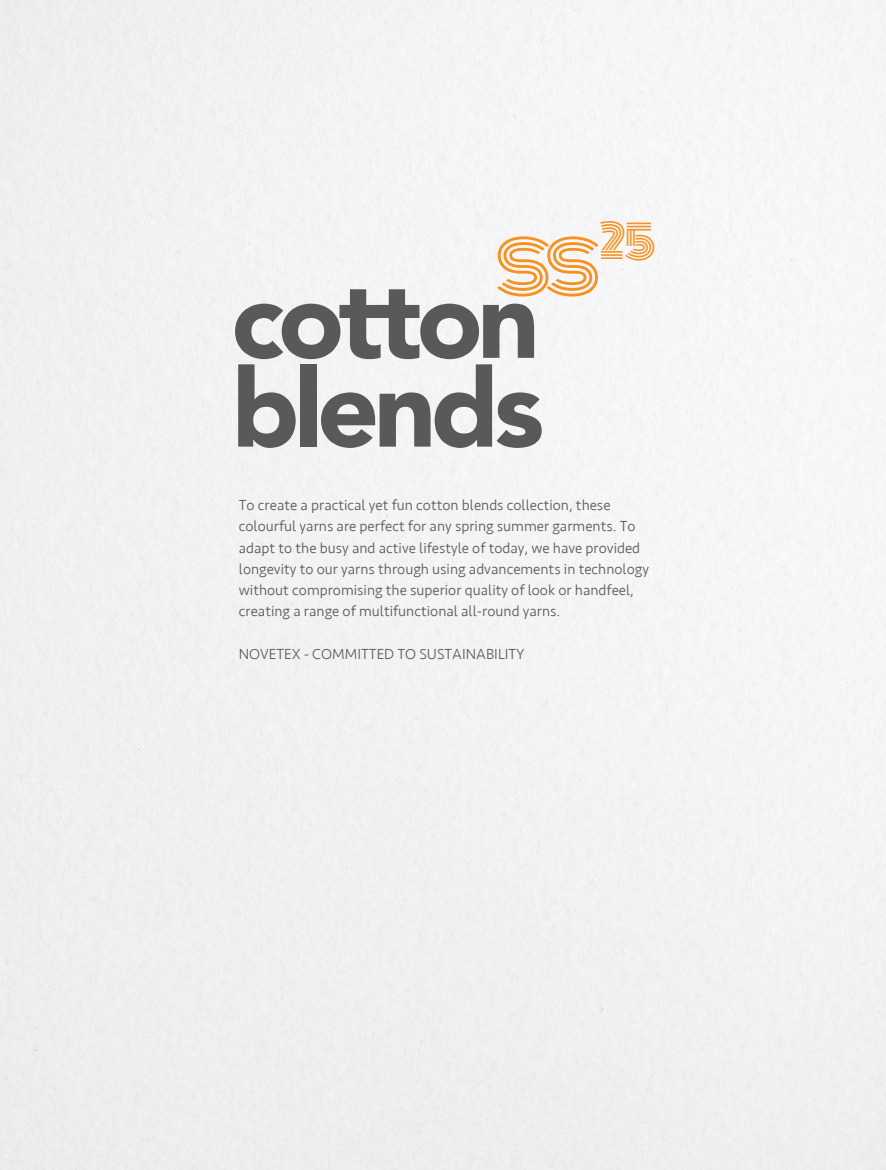
<style>
.page{position:relative;width:886px;height:1170px;background:#fff}
.page>*{position:absolute;margin:0;border:0;box-sizing:border-box;transform-origin:0 0}
.t1{font:900 108.75px/88.8px "Avenir";letter-spacing:-.05em;color:#58595b}
.t2{font:81.38px "Monoton";color:#f6921e}
.t3{font:300 15px/21.2px "Seravek";color:#58595b}
</style>
<div class="page">
<h2 class="t2" style="left:495px;top:201px;width:162px">ss<sup>25</sup></h2>
<h1 class="t1" style="left:231px;top:273px;width:315px">cotton blends</h1>
<p class="t3" style="left:239px;top:494px;width:412px">To create a practical yet fun cotton blends collection, these colourful yarns are perfect for any spring summer garments. To adapt to the busy and active lifestyle of today, we have provided longevity to our yarns through using advancements in technology without compromising the superior quality of look or handfeel, creating a range of multifunctional all-round yarns.</p>
<p class="t3" style="left:239px;top:643px;width:287px">NOVETEX - COMMITTED TO SUSTAINABILITY</p>
</div>
